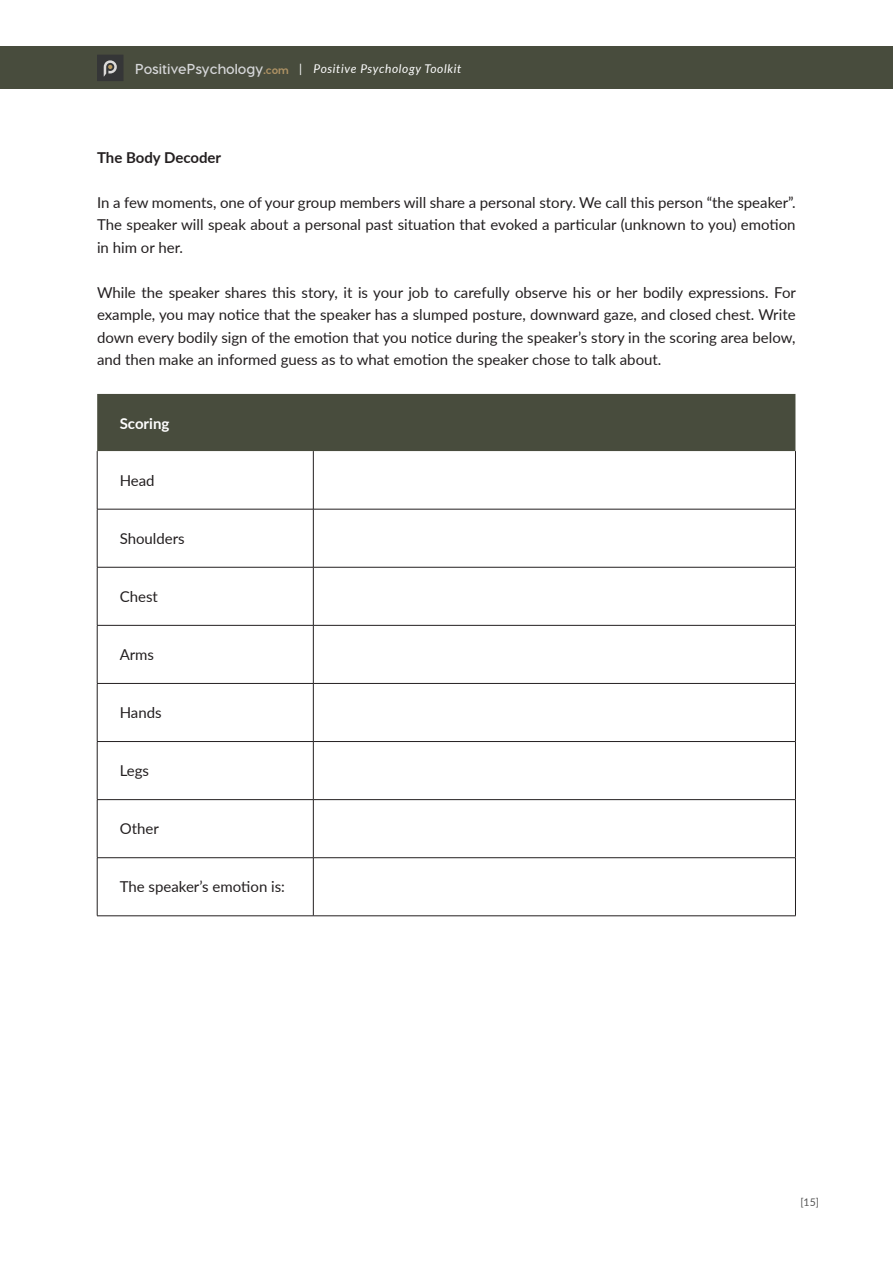
<style>
.page{position:relative;width:893px;height:1263px;background:#fff}
.page>*{position:absolute;margin:0;border:0;box-sizing:border-box;transform-origin:0 0}
.t1{font:15px/22.5px "Lato";color:#231f20;text-align:justify}
.t2{font:700 15px "Lato";color:#231f20}
.t3{font:700 15px "Lato";color:#fff}
.t4{font:italic 12px "Lato";letter-spacing:.05em;color:#fff}
.t5{font:10.5px "Lato";color:#555}
.s1{font-family:"Visby CF";font-weight:700;font-style:normal;font-size:14.4px;color:#d6d7d9}
.s2{font-family:"Visby CF";font-weight:800;font-style:normal;font-size:10.8px;color:#ae9264}
.s3{font-style:normal}
</style>
<div class="page">
<div style="left:0;top:46px;width:893px;height:43px;background:#484c3d"></div>
<div style="left:97px;top:55px;width:27px;height:26px;background:#353637"></div>
<svg style="left:104px;top:60px;width:13px;height:17px"></svg>
<div style="left:97px;top:394px;width:698px;height:57px;background:#484c3d"></div>
<hr style="left:97px;top:451px;width:1px;height:58px;background:#231f20">
<hr style="left:313px;top:451px;width:1px;height:58px;background:#231f20">
<hr style="left:795px;top:451px;width:1px;height:58px;background:#231f20">
<hr style="left:97px;top:509px;width:216px;height:1px;background:#231f20">
<hr style="left:97px;top:509px;width:1px;height:58px;background:#231f20">
<hr style="left:313px;top:509px;width:483px;height:1px;background:#231f20">
<hr style="left:313px;top:509px;width:1px;height:58px;background:#231f20">
<hr style="left:795px;top:509px;width:1px;height:58px;background:#231f20">
<hr style="left:97px;top:567px;width:216px;height:1px;background:#231f20">
<hr style="left:97px;top:567px;width:1px;height:58px;background:#231f20">
<hr style="left:313px;top:567px;width:483px;height:1px;background:#231f20">
<hr style="left:313px;top:567px;width:1px;height:58px;background:#231f20">
<hr style="left:795px;top:567px;width:1px;height:58px;background:#231f20">
<hr style="left:97px;top:625px;width:216px;height:1px;background:#231f20">
<hr style="left:97px;top:625px;width:1px;height:58px;background:#231f20">
<hr style="left:313px;top:625px;width:483px;height:1px;background:#231f20">
<hr style="left:313px;top:625px;width:1px;height:58px;background:#231f20">
<hr style="left:795px;top:625px;width:1px;height:58px;background:#231f20">
<hr style="left:97px;top:683px;width:216px;height:1px;background:#231f20">
<hr style="left:97px;top:684px;width:1px;height:57px;background:#231f20">
<hr style="left:313px;top:683px;width:483px;height:1px;background:#231f20">
<hr style="left:313px;top:684px;width:1px;height:57px;background:#231f20">
<hr style="left:795px;top:684px;width:1px;height:57px;background:#231f20">
<hr style="left:97px;top:741px;width:216px;height:1px;background:#231f20">
<hr style="left:97px;top:742px;width:1px;height:57px;background:#231f20">
<hr style="left:313px;top:741px;width:483px;height:1px;background:#231f20">
<hr style="left:313px;top:742px;width:1px;height:57px;background:#231f20">
<hr style="left:795px;top:742px;width:1px;height:57px;background:#231f20">
<hr style="left:97px;top:799px;width:216px;height:1px;background:#231f20">
<hr style="left:97px;top:800px;width:1px;height:57px;background:#231f20">
<hr style="left:313px;top:799px;width:483px;height:1px;background:#231f20">
<hr style="left:313px;top:800px;width:1px;height:57px;background:#231f20">
<hr style="left:795px;top:800px;width:1px;height:57px;background:#231f20">
<hr style="left:97px;top:857px;width:216px;height:1px;background:#231f20">
<hr style="left:97px;top:858px;width:1px;height:58px;background:#231f20">
<hr style="left:313px;top:857px;width:483px;height:1px;background:#231f20">
<hr style="left:313px;top:858px;width:1px;height:58px;background:#231f20">
<hr style="left:795px;top:858px;width:1px;height:58px;background:#231f20">
<hr style="left:97px;top:915px;width:216px;height:1px;background:#231f20">
<hr style="left:313px;top:915px;width:483px;height:1px;background:#231f20">
<p class="t4" style="left:135px;top:60px;width:328px"><span class="s1">PositivePsychology</span><span class="s2">.com</span> <span class="s3">|</span> Positive Psychology Toolkit</p>
<p class="t2" style="left:97px;top:146px;width:126px">The Body Decoder</p>
<p class="t1" style="left:97px;top:191px;width:700px">In a few moments, one of your group members will share a personal story. We call this person “the speaker”.<br>The speaker will speak about a personal past situation that evoked a particular (unknown to you) emotion in him or her.</p>
<p class="t1" style="left:97px;top:281px;width:700px">While the speaker shares this story, it is your job to carefully observe his or her bodily expressions. For example, you may notice that the speaker has a slumped posture, downward gaze, and closed chest. Write down every bodily sign of the emotion that you notice during the speaker’s story in the scoring area below, and then make an informed guess as to what emotion the speaker chose to talk about.</p>
<p class="t3" style="left:120px;top:412px;width:51px">Scoring</p>
<p class="t1" style="left:120px;top:468px;width:36px">Head</p>
<p class="t1" style="left:120px;top:526px;width:67px">Shoulders</p>
<p class="t1" style="left:120px;top:584px;width:40px">Chest</p>
<p class="t1" style="left:120px;top:643px;width:36px">Arms</p>
<p class="t1" style="left:120px;top:701px;width:43px">Hands</p>
<p class="t1" style="left:120px;top:759px;width:31px">Legs</p>
<p class="t1" style="left:120px;top:817px;width:41px">Other</p>
<p class="t1" style="left:120px;top:875px;width:167px">The speaker’s emotion is:</p>
<p class="t5" style="left:800px;top:1195px;width:20px">[15]</p>
</div>
